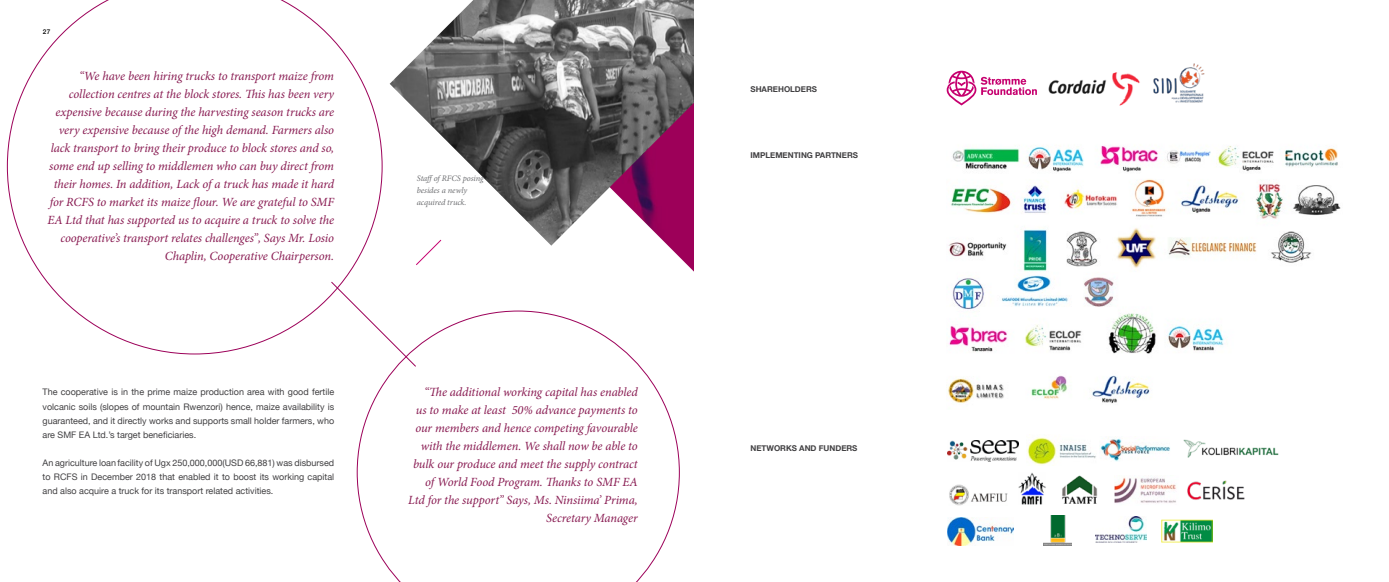
<style>
.page{position:relative;width:1389px;height:582px;background:#fff}
.page>*{position:absolute;margin:0;border:0;box-sizing:border-box;transform-origin:0 0}
.t1{font:italic 12.5px/18px "Minion Pro";letter-spacing:-.005em;color:#881a51;text-align:right}
.t2{font:9px/14px "Helvetica Neue";color:#414042;text-align:justify}
.t3{font:italic 8.5px/12px "Minion Pro";letter-spacing:-.01em;color:#6d6e71}
.t4{font:700 8px "Helvetica Neue";color:#414042}
.t5{font:500 6.5px "Helvetica Neue";color:#000}
</style>
<div class="page">
<img style="left:667px;top:245px;width:27px;height:27px">
<svg style="left:7px;top:0;width:375px;height:354px"></svg>
<svg style="left:357px;top:310px;width:323px;height:271px"></svg>
<img style="left:390px;top:0;width:304px;height:245px">
<svg style="left:331px;top:281px;width:85px;height:86px"></svg>
<svg style="left:416px;top:239px;width:26px;height:26px"></svg>
<img style="left:947px;top:145px;width:394px;height:259px">
<img style="left:947px;top:440px;width:71px;height:21px">
<img style="left:1027px;top:437px;width:69px;height:28px">
<img style="left:1100px;top:438px;width:70px;height:23px">
<img style="left:1018px;top:473px;width:28px;height:31px">
<img style="left:949px;top:484px;width:59px;height:21px">
<img style="left:1062px;top:475px;width:36px;height:29px">
<img style="left:1114px;top:477px;width:62px;height:26px">
<img style="left:1183px;top:439px;width:96px;height:19px">
<img style="left:1187px;top:480px;width:58px;height:20px">
<img style="left:1096px;top:516px;width:51px;height:26px">
<img style="left:1161px;top:519px;width:51px;height:22px">
<img style="left:948px;top:517px;width:66px;height:27px">
<img style="left:1048px;top:72px;width:92px;height:34px">
<svg style="left:947px;top:71px;width:90px;height:34px"></svg>
<img style="left:1153px;top:64px;width:52px;height:39px">
<img style="left:1044px;top:515px;width:27px;height:30px">
<p class="t5" style="left:43px;top:27px;width:9px">27</p>
<p class="t1" style="left:47px;top:67px;width:288px">“We have been hiring trucks to transport maize from collection centres at the block stores. This has been very expensive because during the harvesting season trucks are very expensive because of the high demand. Farmers also lack transport to bring their produce to block stores and so, some end up selling to middlemen who can buy direct from their homes. In addition, Lack of a truck has made it hard for RCFS to market its maize flour. We are grateful to SMF EA Ltd that has supported us to acquire a truck to solve the cooperative’s transport relates challenges”, Says Mr. Losio Chaplin, Cooperative Chairperson.</p>
<p class="t2" style="left:43px;top:385px;width:293px">The cooperative is in the prime maize production area with good fertile volcanic soils (slopes of mountain Rwenzori) hence, maize availability is guaranteed, and it directly works and supports small holder farmers, who are SMF EA Ltd.’s target beneficiaries.</p>
<p class="t2" style="left:43px;top:455px;width:293px">An agriculture loan facility of Ugx 250,000,000(USD 66,881) was disbursed to RCFS in December 2018 that enabled it to boost its working capital and also acquire a truck for its transport related activities.</p>
<p class="t3" style="left:417px;top:172px;width:68px">Staffof RFCS posing besides a newly acquired truck.</p>
<p class="t1" style="left:408px;top:382px;width:231px">“The additional working capital has enabled<br>us to make at least 50% advance payments to our members and hence competing favourable with the middlemen. We shall now be able to bulk our produce and meet the supply contract of World Food Program. Thanks to SMF EA Ltd for the support” Says, Ms. Ninsiima’ Prima, Secretary Manager</p>
<p class="t4" style="left:751px;top:83px;width:68px">SHAREHOLDERS</p>
<p class="t4" style="left:751px;top:148px;width:109px">IMPLEMENTING PARTNERS</p>
<p class="t4" style="left:751px;top:441px;width:108px">NETWORKS AND FUNDERS</p>
</div>
